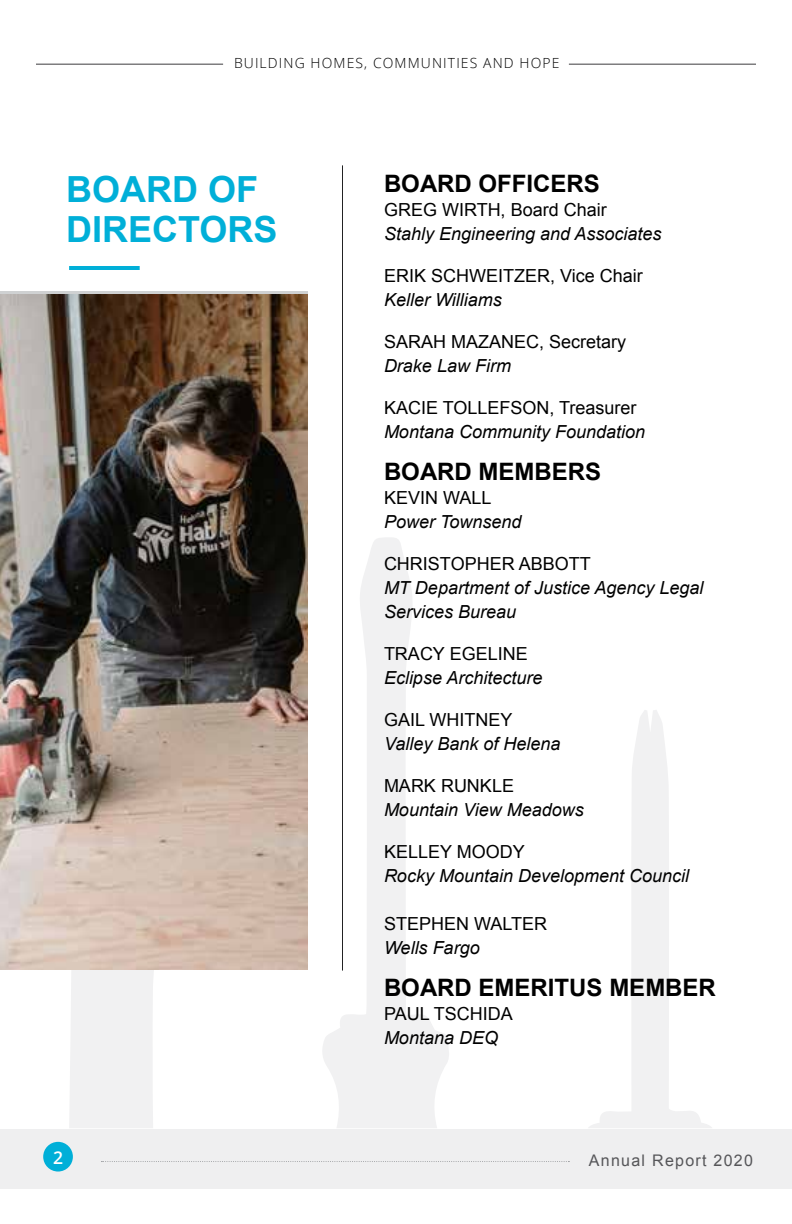
<style>
.page{position:relative;width:792px;height:1224px;background:#fff}
.page>*{position:absolute;margin:0;border:0;box-sizing:border-box;transform-origin:0 0}
.t1{font:700 36px/40px "Arial";color:#00afd8}
.t2{font:700 24px "Arial";color:#000}
.t3{font:italic 18px/24px "Arial";color:#000}
.t4{font:18px "Arial";color:#000}
.t5{font:600 17.6px "Open Sans";color:#fff}
.t6{font:16px "Arial";letter-spacing:.08em;color:#565659}
.t7{font:300 14px "Open Sans";letter-spacing:.08em;color:#000}
</style>
<div class="page">
<svg style="left:0;top:969px;width:228px;height:159px"></svg>
<svg style="left:322px;top:538px;width:127px;height:590px"></svg>
<svg style="left:589px;top:710px;width:123px;height:418px"></svg>
<hr style="left:342px;top:165px;width:1px;height:806px;background:#222223">
<img style="left:0;top:294px;width:308px;height:675px">
<hr style="left:69px;top:266px;width:71px;height:4px;background:#00afd8">
<hr style="left:791px;top:938px;width:1px;height:158px;background:#c1d42f">
<div style="left:0;top:1129px;width:792px;height:59px;background:#efeff0"></div>
<div style="left:43px;top:1142px;width:30px;height:30px;background:#00afd8;border-radius:50%"></div>
<hr style="left:36px;top:64px;width:187px;height:1px;background:#3d3c3e">
<hr style="left:569px;top:64px;width:187px;height:1px;background:#3d3c3e">
<svg style="left:101px;top:1161px;width:468px;height:1px"></svg>
<p class="t7" style="left:234px;top:54px;width:327px">BUILDING HOMES, COMMUNITIES AND HOPE</p>
<h1 class="t1" style="left:66px;top:171px;width:213px">BOARD OF<br>DIRECTORS</h1>
<h2 class="t2" style="left:384px;top:167px;width:217px">BOARD OFFICERS</h2>
<p class="t4" style="left:384px;top:198px;width:224px">GREG WIRTH, Board Chair</p>
<p class="t3" style="left:384px;top:222px;width:279px">Stahly Engineering and Associates</p>
<p class="t4" style="left:384px;top:264px;width:260px">ERIK SCHWEITZER, Vice Chair</p>
<p class="t3" style="left:384px;top:288px;width:119px">Keller Williams</p>
<p class="t4" style="left:384px;top:330px;width:244px">SARAH MAZANEC, Secretary</p>
<p class="t3" style="left:384px;top:354px;width:129px">Drake Law Firm</p>
<p class="t4" style="left:384px;top:396px;width:254px">KACIE TOLLEFSON, Treasurer</p>
<p class="t3" style="left:384px;top:420px;width:263px">Montana Community Foundation</p>
<h2 class="t2" style="left:384px;top:455px;width:219px">BOARD MEMBERS</h2>
<p class="t4" style="left:384px;top:486px;width:109px">KEVIN WALL</p>
<p class="t3" style="left:384px;top:510px;width:139px">Power Townsend</p>
<p class="t4" style="left:384px;top:552px;width:208px">CHRISTOPHER ABBOTT</p>
<p class="t3" style="left:384px;top:576px;width:321px">MT Department of Justice Agency Legal<br>Services Bureau</p>
<p class="t4" style="left:384px;top:642px;width:145px">TRACY EGELINE</p>
<p class="t3" style="left:384px;top:666px;width:160px">Eclipse Architecture</p>
<p class="t4" style="left:384px;top:708px;width:130px">GAIL WHITNEY</p>
<p class="t3" style="left:384px;top:732px;width:178px">Valley Bank of Helena</p>
<p class="t4" style="left:384px;top:774px;width:132px">MARK RUNKLE</p>
<p class="t3" style="left:384px;top:798px;width:201px">Mountain View Meadows</p>
<p class="t4" style="left:384px;top:840px;width:142px">KELLEY MOODY</p>
<p class="t3" style="left:384px;top:864px;width:307px">Rocky Mountain Development Council</p>
<p class="t4" style="left:384px;top:912px;width:165px">STEPHEN WALTER</p>
<p class="t3" style="left:384px;top:936px;width:97px">Wells Fargo</p>
<h2 class="t2" style="left:384px;top:971px;width:333px">BOARD EMERITUS MEMBER</h2>
<p class="t4" style="left:384px;top:1002px;width:130px">PAUL TSCHIDA</p>
<p class="t3" style="left:384px;top:1026px;width:116px">Montana DEQ</p>
<p class="t5" style="left:53px;top:1146px;width:12px">2</p>
<p class="t6" style="left:589px;top:1150px;width:166px">Annual Report 2020</p>
</div>
